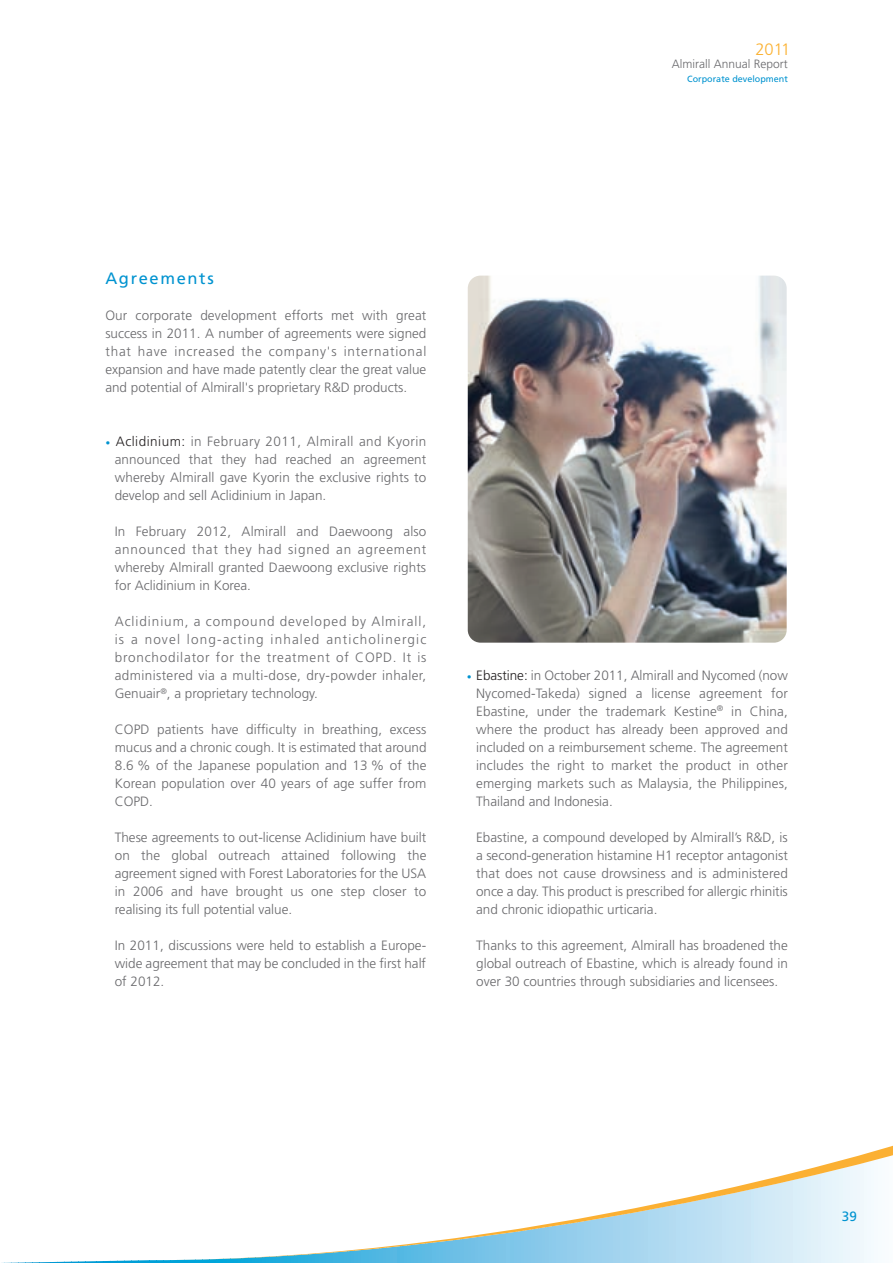
<style>
.page{position:relative;width:893px;height:1263px;background:#fff}
.page>*{position:absolute;margin:0;border:0;box-sizing:border-box;transform-origin:0 0}
.t1{font:16.5px "Frutiger LT Std";letter-spacing:.1em;color:#0093d0}
.t2{font:300 16.5px "Frutiger LT Std";color:#fbb131}
.t3{font:300 13.5px/18px "Frutiger LT Std";color:#69696c;text-align:justify}
.t4{font:13.5px "Frutiger LT Std";color:#0093d0}
.t5{font:300 12px "Frutiger LT Std";color:#69696c}
.t6{font:9px "Frutiger LT Std";color:#0093d0}
.s1{font-weight:900;color:#0093d0}
.s2{color:#231f20}
</style>
<div class="page">
<svg style="left:1px;top:1145px;width:892px;height:118px"></svg>
<img style="left:468px;top:276px;width:319px;height:367px;border-radius:13px">
<p class="t2" style="left:755px;top:43px;width:37px">2011</p>
<p class="t5" style="left:672px;top:59px;width:118px">Almirall Annual Report</p>
<p class="t6" style="left:687px;top:75px;width:102px">Corporate development</p>
<p class="t1" style="left:105px;top:272px;width:110px">Agreements</p>
<p class="t3" style="left:105px;top:307px;width:323px">Our corporate development efforts met with great success in 2011. A number of agreements were signed that have increased the company's international expansion and have made patently clear the great value and potential of Almirall's proprietary R&amp;D products.</p>
<p class="t3" style="left:115px;top:433px;width:313px;text-indent:-9px"><span class="s1">·</span> <span class="s2">Aclidinium:</span> in February 2011, Almirall and Kyorin announced that they had reached an agreement whereby Almirall gave Kyorin the exclusive rights to develop and sell Aclidinium in Japan.</p>
<p class="t3" style="left:115px;top:523px;width:313px">In February 2012, Almirall and Daewoong also announced that they had signed an agreement whereby Almirall granted Daewoong exclusive rights for Aclidinium in Korea.</p>
<p class="t3" style="left:115px;top:613px;width:313px">Aclidinium, a compound developed by Almirall, is a novel long-acting inhaled anticholinergic bronchodilator for the treatment of COPD. It is administered via a multi-dose, dry-powder inhaler, Genuair<sup>®</sup>, a proprietary technology.</p>
<p class="t3" style="left:115px;top:721px;width:313px">COPD patients have difficulty in breathing, excess mucus and a chronic cough. It is estimated that around 8.6 % of the Japanese population and 13 % of the Korean population over 40 years of age suffer from COPD.</p>
<p class="t3" style="left:115px;top:829px;width:313px">These agreements to out-license Aclidinium have built on the global outreach attained following the agreement signed with Forest Laboratories for the USA in 2006 and have brought us one step closer to realising its full potential value.</p>
<p class="t3" style="left:115px;top:937px;width:313px">In 2011, discussions were held to establish a Europe&shy;wide agreement that may be concluded in the first half of 2012.</p>
<p class="t3" style="left:476px;top:667px;width:313px;text-indent:-9px"><span class="s1">·</span> <span class="s2">Ebastine:</span> in October 2011, Almirall and Nycomed (now Nycomed-Takeda) signed a license agreement for Ebastine, under the trademark Kestine<sup>®</sup> in China, where the product has already been approved and included on a reimbursement scheme. The agreement includes the right to market the product in other emerging markets such as Malaysia, the Philippines, Thailand and Indonesia.</p>
<p class="t3" style="left:476px;top:829px;width:313px">Ebastine, a compound developed by Almirall’s R&amp;D, is a second-generation histamine H1 receptor antagonist that does not cause drowsiness and is administered once a day. This product is prescribed for allergic rhinitis and chronic idiopathic urticaria.</p>
<p class="t3" style="left:476px;top:937px;width:313px">Thanks to this agreement, Almirall has broadened the global outreach of Ebastine, which is already found in over 30 countries through subsidiaries and licensees.</p>
<p class="t4" style="left:842px;top:1210px;width:17px">39</p>
</div>
